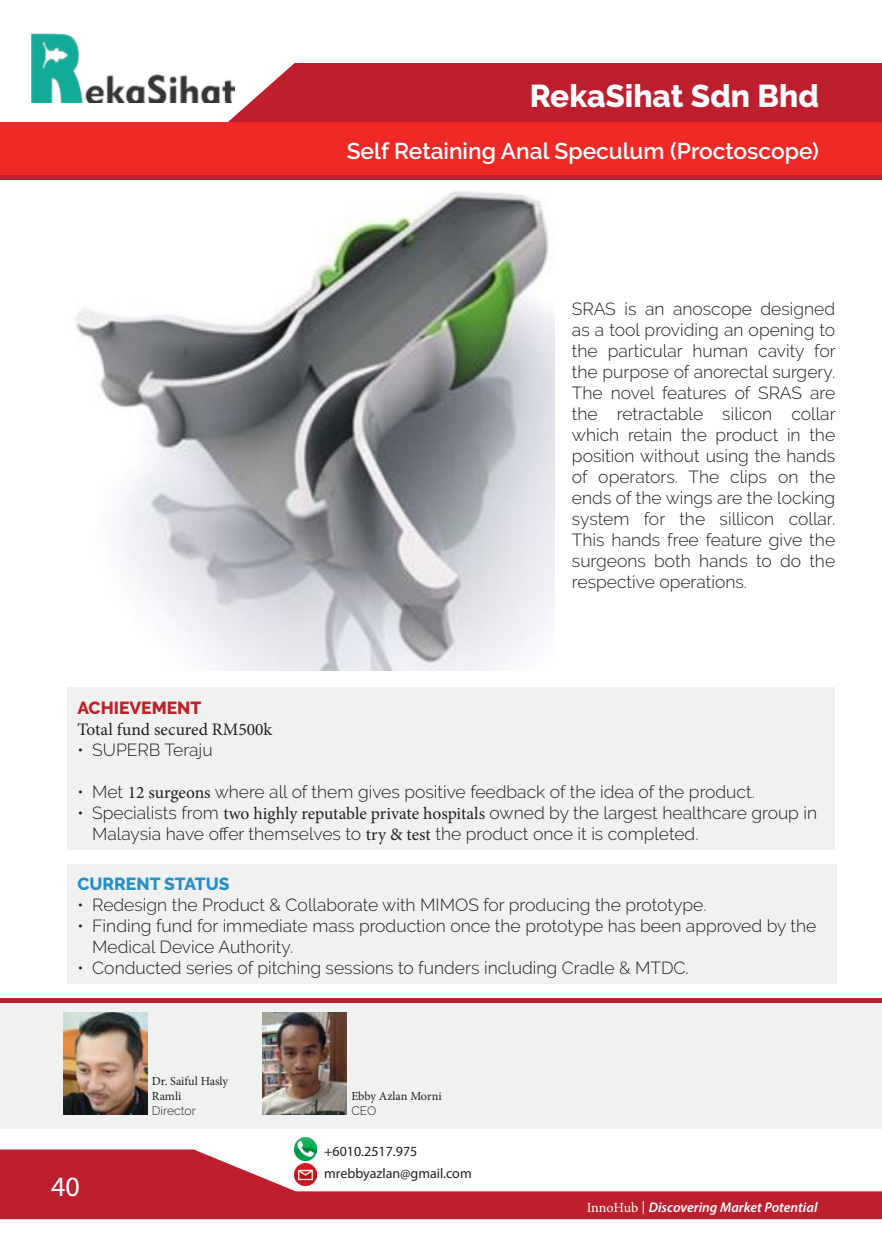
<style>
.page{position:relative;width:882px;height:1260px;background:#fff}
.page>*{position:absolute;margin:0;border:0;box-sizing:border-box;transform-origin:0 0}
.t1{font:800 31.5px "Raleway";color:#fff}
.t2{font:28px "Myriad Pro";color:#fff}
.t3{font:600 22.75px "Raleway";color:#fff}
.t4{font:300 17.5px/21px "Raleway";color:#231f20}
.t5{font:17.5px "Minion Pro";color:#231f20}
.t6{font:800 17.5px "Raleway";color:#298fc4}
.t7{font:800 17.5px "Raleway";color:#bf2126}
.t8{font:14px "Myriad Pro";color:#231f20}
.t9{font:italic 600 14px "Myriad Pro";color:#fff}
.t10{font:12.25px/14.7px "Minion Pro";color:#231f20}
.t11{font:300 12.25px "Raleway";color:#231f20}
.s1{font-family:"Minion Pro";font-weight:400}
.s2{font-family:"Minion Pro";font-weight:400;font-style:normal}
.s3{font-family:"Raleway";font-weight:500;font-style:normal}
</style>
<div class="page">
<div style="left:0;top:999px;width:882px;height:130px;background:#f0f2f2"></div>
<svg style="left:0;top:1150px;width:882px;height:69px;fill:#be1f2e"></svg>
<div style="left:228px;top:63px;width:654px;height:59px;background:#be1f2e"></div>
<div style="left:0;top:122px;width:882px;height:53px;background:#ee2926"></div>
<hr style="left:0;top:999px;width:882px;height:4px;background:#be1f2e">
<hr style="left:0;top:175px;width:882px;height:4px;background:#be1f2e">
<img style="left:294px;top:1138px;width:23px;height:22px">
<img style="left:294px;top:1163px;width:23px;height:23px">
<img style="left:76px;top:191px;width:479px;height:479px">
<div style="left:67px;top:687px;width:768px;height:163px;background:#f0f2f2"></div>
<div style="left:67px;top:864px;width:770px;height:120px;background:#f0f2f2"></div>
<img style="left:63px;top:1012px;width:84px;height:103px">
<img style="left:262px;top:1012px;width:85px;height:103px">
<img style="left:31px;top:33px;width:203px;height:69px">
<p class="t1" style="left:530px;top:78px;width:291px">RekaSihat Sdn Bhd</p>
<p class="t3" style="left:347px;top:138px;width:474px">Self Retaining Anal Speculum (Proctoscope)</p>
<p class="t4" style="left:572px;top:298px;width:265px;text-align:justify">SRAS is an anoscope designed as a tool providing an opening to the particular human cavity for the purpose of anorectal surgery.<br>The novel features of SRAS are the retractable silicon collar which retain the product in the position without using the hands of operators. The clips on the ends of the wings are the locking system for the sillicon collar.<br>This hands free feature give the surgeons both hands to do the respective operations.</p>
<p class="t7" style="left:77px;top:698px;width:126px">ACHIEVEMENT</p>
<p class="t5" style="left:77px;top:717px;width:196px">Total fund secured RM500k</p>
<p class="t4" style="left:77px;top:739px;width:137px">• SUPERB Teraju</p>
<p class="t4" style="left:77px;top:781px;width:679px">• Met <span class="s1">12 surgeons</span> where all of them gives positive feedback of the idea of the product.</p>
<p class="t4" style="left:92px;top:802px;width:726px;text-indent:-15px">• Specialists from <span class="s1">two highly reputable private hospitals</span> owned by the largest healthcare group in<br>Malaysia have offer themselves to <span class="s1">try &amp; test</span> the product once it is completed.</p>
<p class="t6" style="left:77px;top:874px;width:154px">CURRENT STATUS</p>
<p class="t4" style="left:77px;top:894px;width:631px">• Redesign the Product &amp; Collaborate with MIMOS for producing the prototype.</p>
<p class="t4" style="left:92px;top:915px;width:726px;text-indent:-15px">• Finding fund for immediate mass production once the prototype has been approved by the<br>Medical Device Authority.</p>
<p class="t4" style="left:77px;top:957px;width:613px">• Conducted series of pitching sessions to funders including Cradle &amp; MTDC.</p>
<h2 class="t2" style="left:51px;top:1169px;width:30px">40</h2>
<p class="t10" style="left:152px;top:1074px;width:78px">Dr. Saiful Hasly<br>Ramli</p>
<p class="t11" style="left:152px;top:1103px;width:46px">Director</p>
<p class="t10" style="left:351px;top:1089px;width:92px">Ebby Azlan Morni</p>
<p class="t11" style="left:351px;top:1103px;width:26px">CEO</p>
<p class="t8" style="left:324px;top:1142px;width:95px">+6010.2517.975</p>
<p class="t8" style="left:324px;top:1165px;width:149px">mrebbyazlan@gmail.com</p>
<p class="t9" style="left:587px;top:1198px;width:232px"><span class="s2">InnoHub</span> <span class="s3">|</span> Discovering Market Potential</p>
</div>
